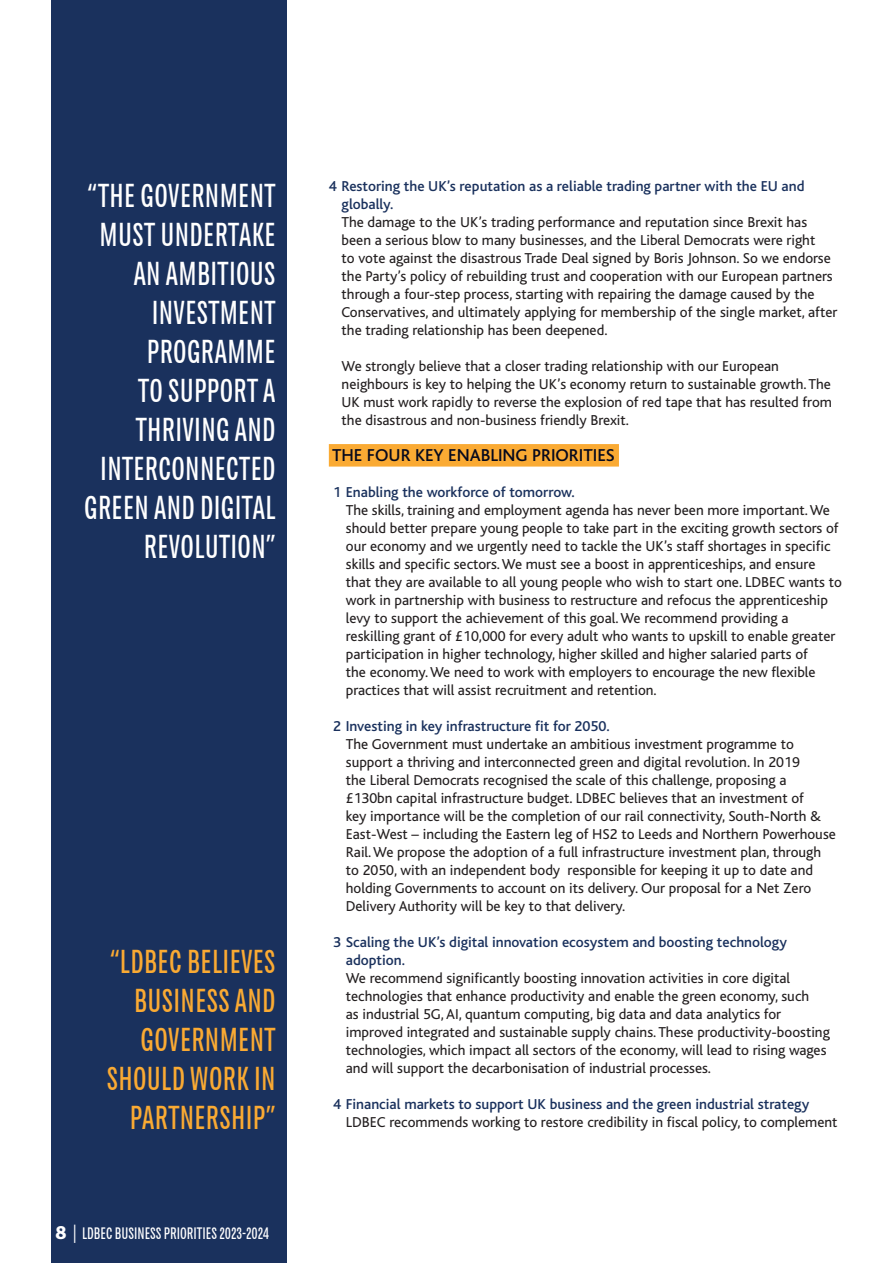
<style>
.page{position:relative;width:893px;height:1263px;background:#fff}
.page>*{position:absolute;margin:0;border:0;box-sizing:border-box;transform-origin:0 0}
.t1{font:33px/39px "Chartwell Bars";letter-spacing:.01em;color:#fff;text-align:right}
.t2{font:33px/39px "Chartwell Bars";letter-spacing:.01em;color:#faaa33;text-align:right}
.t3{font:500 18px "Bliss";color:#06091d}
.t4{font:16.5px "Chartwell Bars";color:#fff}
.t5{font:15px/18px "Bliss";color:#231f20}
.s1{font-family:"Bliss";font-weight:800;font-size:19.5px}
.s2{font-size:18px}
.s3{font-weight:500;color:#1a315d}
</style>
<div class="page">
<div style="left:51px;top:0;width:235px;height:1263px;background:#1a315d"></div>
<div style="left:329px;top:444px;width:290px;height:23px;background:#faaa33"></div>
<p class="t1" style="left:84px;top:175px;width:193px">“THE GOVERNMENT<br>MUST UNDERTAKE<br>AN AMBITIOUS<br>INVESTMENT<br>PROGRAMME<br>TO SUPPORT A<br>THRIVING AND<br>INTERCONNECTED<br>GREEN AND DIGITAL<br>REVOLUTION”</p>
<p class="t2" style="left:107px;top:941px;width:170px">“LDBEC BELIEVES<br>BUSINESS AND<br>GOVERNMENT<br>SHOULD WORK IN<br>PARTNERSHIP”</p>
<p class="t4" style="left:56px;top:1223px;width:215px"><span class="s1">8</span> <span class="s2">|</span> LDBEC BUSINESS PRIORITIES 2023-2024</p>
<p class="t5" style="left:342px;top:177px;width:497px;text-indent:-13px"><span class="s3">4 Restoring the UK’s reputation as a reliable trading partner with the EU and globally.<br></span>The damage to the UK’s trading performance and reputation since Brexit has been a serious blow to many businesses, and the Liberal Democrats were right<br>to vote against the disastrous Trade Deal signed by Boris Johnson. So we endorse the Party’s policy of rebuilding trust and cooperation with our European partners through a four-step process, starting with repairing the damage caused by the Conservatives, and ultimately applying for membership of the single market, after the trading relationship has been deepened.</p>
<p class="t5" style="left:342px;top:357px;width:492px">We strongly believe that a closer trading relationship with our European neighbours is key to helping the UK’s economy return to sustainable growth. The UK must work rapidly to reverse the explosion of red tape that has resulted from the disastrous and non-business friendly Brexit.</p>
<p class="t3" style="left:332px;top:446px;width:284px">THE FOUR KEY ENABLING PRIORITIES</p>
<p class="t5" style="left:346px;top:483px;width:498px;text-indent:-13px"><span class="s3">1 Enabling the workforce of tomorrow.<br></span>The skills, training and employment agenda has never been more important. We should better prepare young people to take part in the exciting growth sectors of our economy and we urgently need to tackle the UK’s staff shortages in specific skills and specific sectors. We must see a boost in apprenticeships, and ensure that they are available to all young people who wish to start one. LDBEC wants to work in partnership with business to restructure and refocus the apprenticeship levy to support the achievement of this goal. We recommend providing a reskilling grant of £10,000 for every adult who wants to upskill to enable greater participation in higher technology, higher skilled and higher salaried parts of<br>the economy. We need to work with employers to encourage the new flexible practices that will assist recruitment and retention.</p>
<p class="t5" style="left:346px;top:717px;width:492px;text-indent:-13px"><span class="s3">2 Investing in key infrastructure fit for 2050.<br></span>The Government must undertake an ambitious investment programme to support a thriving and interconnected green and digital revolution. In 2019<br>the Liberal Democrats recognised the scale of this challenge, proposing a £130bn capital infrastructure budget. LDBEC believes that an investment of<br>key importance will be the completion of our rail connectivity, South-North &amp; East-West – including the Eastern leg of HS2 to Leeds and Northern Powerhouse Rail. We propose the adoption of a full infrastructure investment plan, through to 2050, with an independent body responsible for keeping it up to date and holding Governments to account on its delivery. Our proposal for a Net Zero Delivery Authority will be key to that delivery.</p>
<p class="t5" style="left:346px;top:933px;width:486px;text-indent:-13px"><span class="s3">3 Scaling the UK’s digital innovation ecosystem and boosting technology adoption.<br></span>We recommend significantly boosting innovation activities in core digital technologies that enhance productivity and enable the green economy, such<br>as industrial 5G, AI, quantum computing, big data and data analytics for improved integrated and sustainable supply chains. These productivity-boosting technologies, which impact all sectors of the economy, will lead to rising wages and will support the decarbonisation of industrial processes.</p>
<p class="t5" style="left:346px;top:1095px;width:493px;text-indent:-13px"><span class="s3">4 Financial markets to support UK business and the green industrial strategy<br></span>LDBEC recommends working to restore credibility in fiscal policy, to complement</p>
</div>
